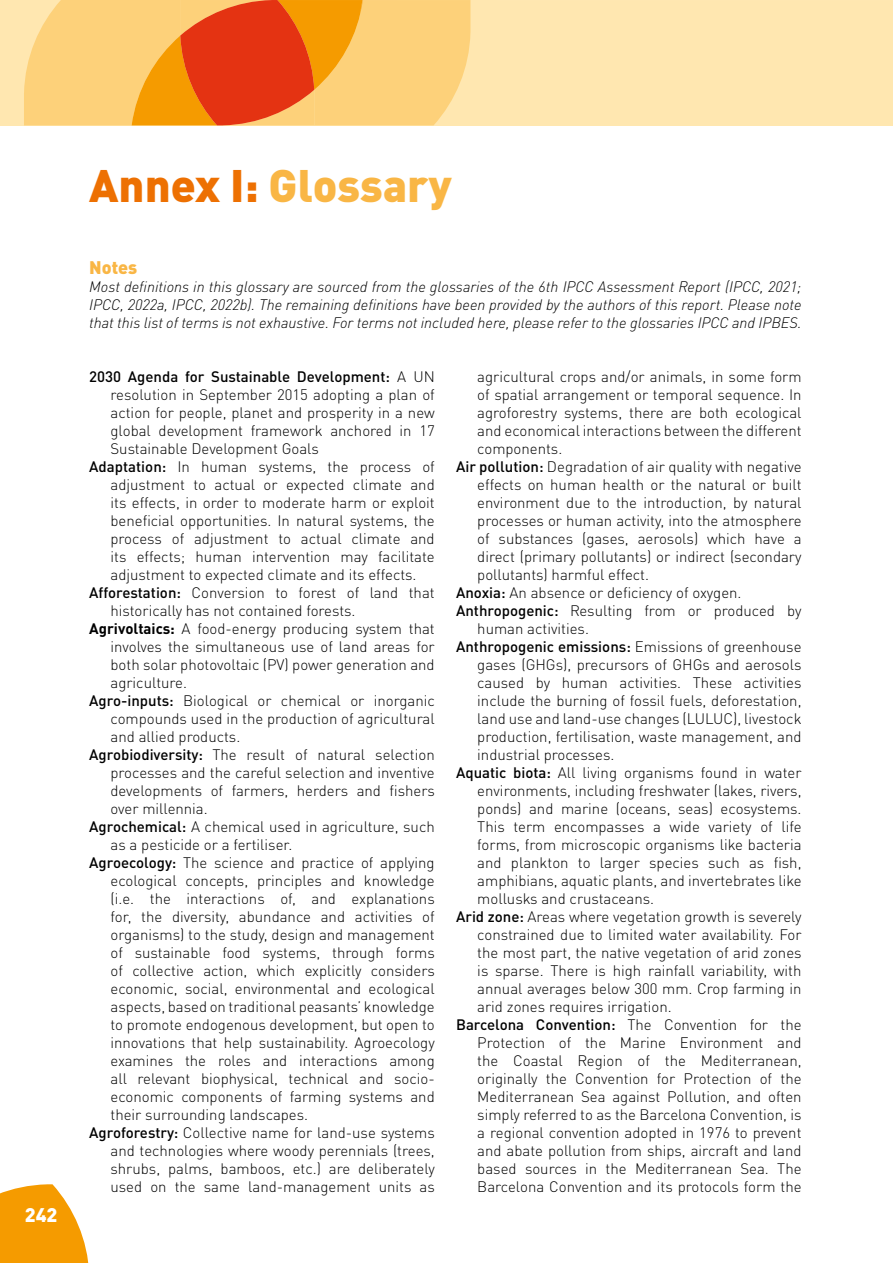
<style>
.page{position:relative;width:893px;height:1263px;background:#fff}
.page>*{position:absolute;margin:0;border:0;box-sizing:border-box;transform-origin:0 0}
.t1{font:900 45px "DIN Pro";color:#f9b645}
.t2{font:900 19.5px "DIN Pro";color:#fff}
.t3{font:900 18px "DIN Pro";color:#f9b645}
.t4{font:300 15px "DIN Pro";color:#000}
.t5{font:italic 300 15px/18px "DIN Pro";color:#000;text-align:justify}
.t6{font:500 15px "DIN Pro";color:#000}
.s1{color:#ed7002}
.s2{font-weight:300}
.s3{font-weight:500}
.s4{font-weight:700}
</style>
<div class="page">
<svg style="left:0;top:1184px;width:89px;height:79px"></svg>
<div style="left:0;top:0;width:893px;height:126px;background:#ffe7b0"></div>
<hr style="left:0;top:0;width:893px;height:1px;background:#fff3cc">
<svg style="left:24px;top:0;width:446px;height:125px;background:#f6a754"></svg>
<h2 class="t2" style="left:25px;top:1198px;width:34px">242</h2>
<h1 class="t1" style="left:89px;top:147px;width:364px"><span class="s1">Annex I:</span> Glossary</h1>
<p class="t3" style="left:89px;top:252px;width:50px">Notes</p>
<p class="t5" style="left:89px;top:276px;width:714px">Most definitions in this glossary are sourced from the glossaries of the 6th IPCC Assessment Report (IPCC, 2021; IPCC, 2022a, IPCC, 2022b). The remaining definitions have been provided by the authors of this report. Please note that this list of terms is not exhaustive. For terms not included here, please refer to the glossaries IPCC and IPBES.</p>
<p class="t6" style="left:89px;top:364px;width:347px">2030 Agenda for Sustainable Development: <span class="s2">A UN</span></p>
<p class="t4" style="left:111px;top:383px;width:326px">resolution in September 2015 adopting a plan of</p>
<p class="t4" style="left:111px;top:401px;width:326px">action for people, planet and prosperity in a new</p>
<p class="t4" style="left:111px;top:419px;width:326px">global development framework anchored in 17</p>
<p class="t4" style="left:111px;top:437px;width:210px">Sustainable Development Goals</p>
<p class="t4" style="left:89px;top:455px;width:347px"><span class="s3">Adaptation:</span> In human systems, the process of</p>
<p class="t4" style="left:111px;top:473px;width:326px">adjustment to actual or expected climate and</p>
<p class="t4" style="left:111px;top:491px;width:326px">its effects, in order to moderate harm or exploit</p>
<p class="t4" style="left:111px;top:509px;width:326px">beneficial opportunities. In natural systems, the</p>
<p class="t4" style="left:111px;top:527px;width:326px">process of adjustment to actual climate and</p>
<p class="t4" style="left:111px;top:545px;width:326px">its effects; human intervention may facilitate</p>
<p class="t4" style="left:111px;top:563px;width:308px">adjustment to expected climate and its effects.</p>
<p class="t4" style="left:89px;top:581px;width:347px"><span class="s3">Afforestation:</span> Conversion to forest of land that</p>
<p class="t4" style="left:111px;top:599px;width:247px">historically has not contained forests.</p>
<p class="t4" style="left:89px;top:617px;width:347px"><span class="s4">Agrivoltaics:</span> A food-energy producing system that</p>
<p class="t4" style="left:111px;top:635px;width:326px">involves the simultaneous use of land areas for</p>
<p class="t4" style="left:111px;top:653px;width:326px">both solar photovoltaic (PV) power generation and</p>
<p class="t4" style="left:111px;top:671px;width:78px">agriculture.</p>
<p class="t4" style="left:89px;top:689px;width:347px"><span class="s3">Agro-inputs:</span> Biological or chemical or inorganic</p>
<p class="t4" style="left:111px;top:707px;width:326px">compounds used in the production of agricultural</p>
<p class="t4" style="left:111px;top:725px;width:131px">and allied products.</p>
<p class="t4" style="left:89px;top:743px;width:347px"><span class="s3">Agrobiodiversity:</span> The result of natural selection</p>
<p class="t4" style="left:111px;top:761px;width:326px">processes and the careful selection and inventive</p>
<p class="t4" style="left:111px;top:779px;width:326px">developments of farmers, herders and fishers</p>
<p class="t4" style="left:111px;top:797px;width:99px">over millennia.</p>
<p class="t4" style="left:89px;top:815px;width:347px"><span class="s3">Agrochemical:</span> A chemical used in agriculture, such</p>
<p class="t4" style="left:111px;top:833px;width:183px">as a pesticide or a fertiliser.</p>
<p class="t4" style="left:89px;top:851px;width:347px"><span class="s3">Agroecology:</span> The science and practice of applying</p>
<p class="t4" style="left:111px;top:869px;width:326px">ecological concepts, principles and knowledge</p>
<p class="t4" style="left:111px;top:887px;width:326px">(i.e. the interactions of, and explanations</p>
<p class="t4" style="left:111px;top:905px;width:326px">for, the diversity, abundance and activities of</p>
<p class="t4" style="left:111px;top:923px;width:326px">organisms) to the study, design and management</p>
<p class="t4" style="left:111px;top:941px;width:326px">of sustainable food systems, through forms</p>
<p class="t4" style="left:111px;top:959px;width:326px">of collective action, which explicitly considers</p>
<p class="t4" style="left:111px;top:977px;width:326px">economic, social, environmental and ecological</p>
<p class="t4" style="left:111px;top:995px;width:326px">aspects, based on traditional peasants’ knowledge</p>
<p class="t4" style="left:111px;top:1013px;width:326px">to promote endogenous development, but open to</p>
<p class="t4" style="left:111px;top:1031px;width:326px">innovations that help sustainability. Agroecology</p>
<p class="t4" style="left:111px;top:1049px;width:326px">examines the roles and interactions among</p>
<p class="t4" style="left:111px;top:1067px;width:326px">all relevant biophysical, technical and socio-</p>
<p class="t4" style="left:111px;top:1085px;width:326px">economic components of farming systems and</p>
<p class="t4" style="left:111px;top:1103px;width:199px">their surrounding landscapes.</p>
<p class="t4" style="left:89px;top:1121px;width:347px"><span class="s3">Agroforestry:</span> Collective name for land-use systems</p>
<p class="t4" style="left:111px;top:1139px;width:326px">and technologies where woody perennials (trees,</p>
<p class="t4" style="left:111px;top:1157px;width:326px">shrubs, palms, bamboos, etc.) are deliberately</p>
<p class="t4" style="left:111px;top:1175px;width:326px">used on the same land-management units as</p>
<p class="t4" style="left:477px;top:365px;width:326px">agricultural crops and/or animals, in some form</p>
<p class="t4" style="left:477px;top:383px;width:326px">of spatial arrangement or temporal sequence. In</p>
<p class="t4" style="left:477px;top:401px;width:326px">agroforestry systems, there are both ecological</p>
<p class="t4" style="left:477px;top:419px;width:326px">and economical interactions between the different</p>
<p class="t4" style="left:477px;top:437px;width:87px">components.</p>
<p class="t4" style="left:456px;top:455px;width:347px"><span class="s3">Air pollution:</span> Degradation of air quality with negative</p>
<p class="t4" style="left:477px;top:473px;width:326px">effects on human health or the natural or built</p>
<p class="t4" style="left:477px;top:491px;width:326px">environment due to the introduction, by natural</p>
<p class="t4" style="left:477px;top:509px;width:326px">processes or human activity, into the atmosphere</p>
<p class="t4" style="left:477px;top:527px;width:326px">of substances (gases, aerosols) which have a</p>
<p class="t4" style="left:477px;top:545px;width:326px">direct (primary pollutants) or indirect (secondary</p>
<p class="t4" style="left:477px;top:563px;width:173px">pollutants) harmful effect.</p>
<p class="t4" style="left:456px;top:581px;width:287px"><span class="s3">Anoxia:</span> An absence or deficiency of oxygen.</p>
<p class="t4" style="left:456px;top:599px;width:347px"><span class="s3">Anthropogenic:</span> Resulting from or produced by</p>
<p class="t4" style="left:477px;top:617px;width:113px">human activities.</p>
<p class="t6" style="left:456px;top:634px;width:347px">Anthropogenic emissions: <span class="s2">Emissions of greenhouse</span></p>
<p class="t4" style="left:477px;top:653px;width:326px">gases (GHGs), precursors of GHGs and aerosols</p>
<p class="t4" style="left:477px;top:671px;width:326px">caused by human activities. These activities</p>
<p class="t4" style="left:477px;top:689px;width:326px">include the burning of fossil fuels, deforestation,</p>
<p class="t4" style="left:477px;top:707px;width:326px">land use and land-use changes (LULUC), livestock</p>
<p class="t4" style="left:477px;top:725px;width:326px">production, fertilisation, waste management, and</p>
<p class="t4" style="left:477px;top:743px;width:139px">industrial processes.</p>
<p class="t4" style="left:456px;top:761px;width:347px"><span class="s3">Aquatic biota:</span> All living organisms found in water</p>
<p class="t4" style="left:477px;top:779px;width:326px">environments, including freshwater (lakes, rivers,</p>
<p class="t4" style="left:477px;top:797px;width:326px">ponds) and marine (oceans, seas) ecosystems.</p>
<p class="t4" style="left:477px;top:815px;width:326px">This term encompasses a wide variety of life</p>
<p class="t4" style="left:477px;top:833px;width:326px">forms, from microscopic organisms like bacteria</p>
<p class="t4" style="left:477px;top:851px;width:326px">and plankton to larger species such as fish,</p>
<p class="t4" style="left:477px;top:869px;width:326px">amphibians, aquatic plants, and invertebrates like</p>
<p class="t4" style="left:477px;top:887px;width:178px">mollusks and crustaceans.</p>
<p class="t4" style="left:456px;top:905px;width:347px"><span class="s3">Arid zone:</span> Areas where vegetation growth is severely</p>
<p class="t4" style="left:477px;top:923px;width:326px">constrained due to limited water availability. For</p>
<p class="t4" style="left:477px;top:941px;width:326px">the most part, the native vegetation of arid zones</p>
<p class="t4" style="left:477px;top:959px;width:326px">is sparse. There is high rainfall variability, with</p>
<p class="t4" style="left:477px;top:977px;width:326px">annual averages below 300 mm. Crop farming in</p>
<p class="t4" style="left:477px;top:995px;width:196px">arid zones requires irrigation.</p>
<p class="t6" style="left:456px;top:1012px;width:347px">Barcelona Convention: <span class="s2">The Convention for the</span></p>
<p class="t4" style="left:477px;top:1031px;width:326px">Protection of the Marine Environment and</p>
<p class="t4" style="left:477px;top:1049px;width:326px">the Coastal Region of the Mediterranean,</p>
<p class="t4" style="left:477px;top:1067px;width:326px">originally the Convention for Protection of the</p>
<p class="t4" style="left:477px;top:1085px;width:326px">Mediterranean Sea against Pollution, and often</p>
<p class="t4" style="left:477px;top:1103px;width:326px">simply referred to as the Barcelona Convention, is</p>
<p class="t4" style="left:477px;top:1121px;width:326px">a regional convention adopted in 1976 to prevent</p>
<p class="t4" style="left:477px;top:1139px;width:326px">and abate pollution from ships, aircraft and land</p>
<p class="t4" style="left:477px;top:1157px;width:326px">based sources in the Mediterranean Sea. The</p>
<p class="t4" style="left:477px;top:1175px;width:326px">Barcelona Convention and its protocols form the</p>
</div>
